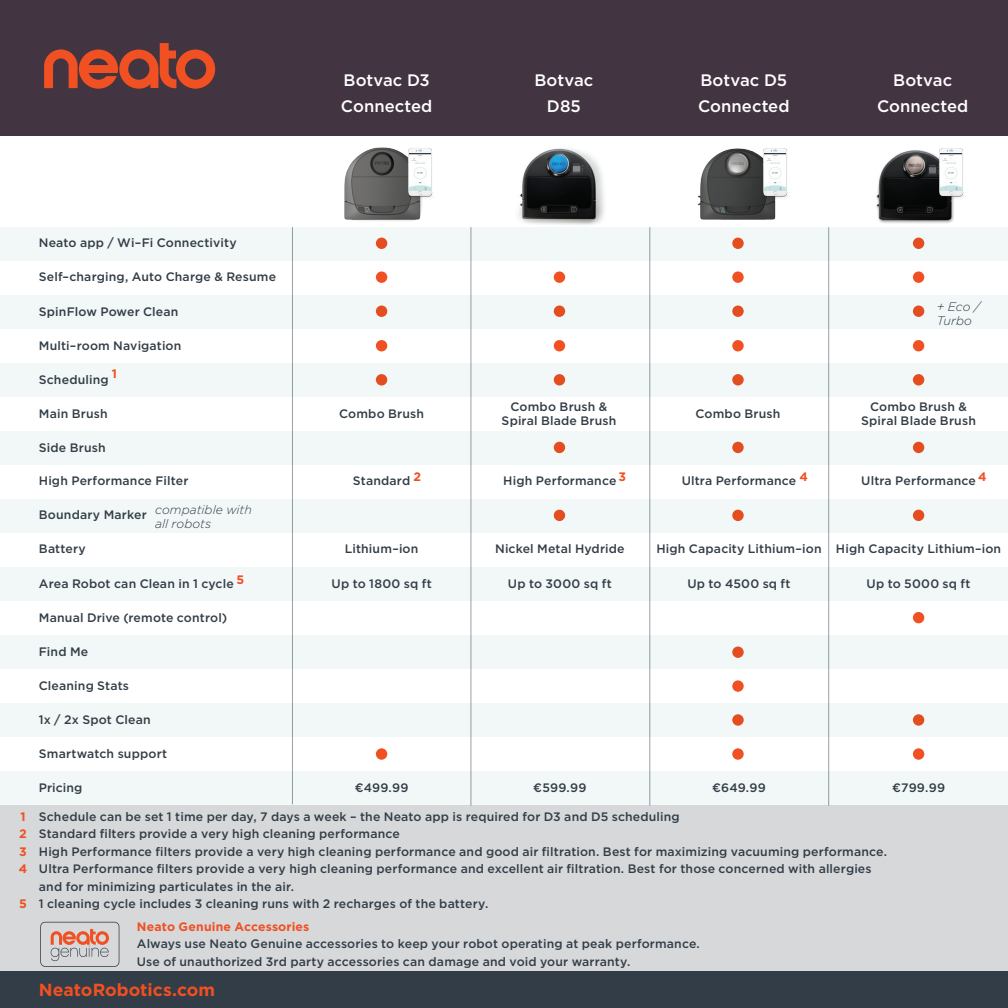
<style>
.page{position:relative;width:1008px;height:1008px;background:#fff}
.page>*{position:absolute;margin:0;border:0;box-sizing:border-box;transform-origin:0 0}
.t1{font:700 17.5px "Gotham";color:#f05022}
.t2{font:500 16.62px/26.2px "Gotham";color:#fff;text-align:center}
.t3{font:500 12.25px/17.5px "Gotham";letter-spacing:.01em;color:#323d47;text-align:center}
.t4{font:700 12.25px/17.5px "Gotham";letter-spacing:.01em;color:#f05022}
.t5{font:italic 300 12.25px/14px "Gotham";letter-spacing:.005em;color:#323d47}
</style>
<div class="page">
<div style="left:0;top:227px;width:1008px;height:34px;background:#f2f7f7"></div>
<div style="left:0;top:499px;width:1008px;height:34px;background:#f2f7f7"></div>
<div style="left:0;top:364px;width:1008px;height:33px;background:#f2f7f7"></div>
<div style="left:0;top:635px;width:1008px;height:34px;background:#f2f7f7"></div>
<div style="left:0;top:295px;width:1008px;height:34px;background:#f2f7f7"></div>
<div style="left:0;top:567px;width:1008px;height:34px;background:#f2f7f7"></div>
<div style="left:0;top:431px;width:1008px;height:34px;background:#f2f7f7"></div>
<div style="left:0;top:703px;width:1008px;height:34px;background:#f2f7f7"></div>
<div style="left:0;top:0;width:1008px;height:136px;background:#423440"></div>
<div style="left:0;top:806px;width:1008px;height:202px;background:#d6d8da"></div>
<hr style="left:292px;top:227px;width:1px;height:577px;background:#323d47">
<hr style="left:470px;top:227px;width:1px;height:579px;background:#323d47">
<hr style="left:649px;top:227px;width:1px;height:579px;background:#323d47">
<hr style="left:828px;top:227px;width:1px;height:579px;background:#323d47">
<div style="left:376px;top:238px;width:11px;height:11px;background:#e44d20;border-radius:50%"></div>
<div style="left:376px;top:271px;width:11px;height:12px;background:#f05022;border-radius:50%"></div>
<div style="left:376px;top:306px;width:11px;height:11px;background:#e44d20;border-radius:50%"></div>
<div style="left:376px;top:340px;width:11px;height:11px;background:#f05022;border-radius:50%"></div>
<svg style="left:376px;top:374px;width:11px;height:12px"></svg>
<div style="left:376px;top:748px;width:11px;height:12px;background:#f05022;border-radius:50%"></div>
<div style="left:554px;top:271px;width:11px;height:12px;background:#f05022;border-radius:50%"></div>
<div style="left:554px;top:306px;width:11px;height:11px;background:#e44d20;border-radius:50%"></div>
<div style="left:554px;top:340px;width:11px;height:11px;background:#f05022;border-radius:50%"></div>
<svg style="left:554px;top:374px;width:11px;height:12px"></svg>
<div style="left:554px;top:442px;width:11px;height:11px;background:#e44d20;border-radius:50%"></div>
<div style="left:554px;top:510px;width:11px;height:11px;background:#e44d20;border-radius:50%"></div>
<svg style="left:732px;top:238px;width:12px;height:11px"></svg>
<div style="left:732px;top:271px;width:12px;height:12px;background:#f05022;border-radius:50%"></div>
<svg style="left:732px;top:306px;width:12px;height:11px"></svg>
<div style="left:732px;top:340px;width:12px;height:11px;background:#f05022;border-radius:50%"></div>
<svg style="left:732px;top:374px;width:12px;height:12px"></svg>
<svg style="left:732px;top:442px;width:12px;height:11px"></svg>
<svg style="left:732px;top:510px;width:12px;height:11px"></svg>
<svg style="left:732px;top:647px;width:12px;height:11px"></svg>
<div style="left:732px;top:680px;width:12px;height:12px;background:#f05022;border-radius:50%"></div>
<svg style="left:732px;top:714px;width:12px;height:12px"></svg>
<div style="left:732px;top:748px;width:12px;height:12px;background:#f05022;border-radius:50%"></div>
<div style="left:913px;top:238px;width:11px;height:11px;background:#e44d20;border-radius:50%"></div>
<div style="left:913px;top:271px;width:11px;height:12px;background:#f05022;border-radius:50%"></div>
<div style="left:913px;top:306px;width:11px;height:11px;background:#e44d20;border-radius:50%"></div>
<div style="left:913px;top:340px;width:11px;height:11px;background:#f05022;border-radius:50%"></div>
<svg style="left:913px;top:374px;width:11px;height:12px"></svg>
<div style="left:913px;top:442px;width:11px;height:11px;background:#e44d20;border-radius:50%"></div>
<div style="left:913px;top:510px;width:11px;height:11px;background:#e44d20;border-radius:50%"></div>
<div style="left:913px;top:612px;width:11px;height:11px;background:#f05022;border-radius:50%"></div>
<svg style="left:913px;top:714px;width:11px;height:12px"></svg>
<div style="left:913px;top:748px;width:11px;height:12px;background:#f05022;border-radius:50%"></div>
<div style="left:0;top:971px;width:1008px;height:37px;background:#323d47"></div>
<img style="left:519px;top:148px;width:86px;height:77px">
<img style="left:876px;top:150px;width:78px;height:73px">
<img style="left:698px;top:148px;width:78px;height:72px">
<img style="left:344px;top:147px;width:78px;height:74px">
<svg style="left:40px;top:922px;width:79px;height:45px"></svg>
<img style="left:405px;top:147px;width:28px;height:54px">
<img style="left:410px;top:154px;width:20px;height:36px">
<img style="left:760px;top:148px;width:28px;height:53px">
<img style="left:765px;top:154px;width:20px;height:36px">
<img style="left:936px;top:148px;width:28px;height:53px">
<img style="left:941px;top:154px;width:20px;height:36px">
<svg style="left:44px;top:43px;width:171px;height:46px"></svg>
<div style="left:0;top:771px;width:1008px;height:34px;background:#f2f7f7"></div>
<h2 class="t2" style="left:341px;top:67px;width:93px;text-align:left">Botvac D3<br>Connected</h2>
<h2 class="t2" style="left:698px;top:67px;width:93px;text-align:left">Botvac D5<br>Connected</h2>
<h2 class="t2" style="left:877px;top:67px;width:93px">Botvac<br>Connected</h2>
<h2 class="t2" style="left:535px;top:67px;width:60px">Botvac<br>D85</h2>
<p class="t4" style="left:19px;top:808px;width:10px">1<br>2<br>3<br>4</p>
<p class="t4" style="left:19px;top:895px;width:9px">5</p>
<p class="t3" style="left:39px;top:234px;width:199px">Neato app / Wi–Fi Connectivity</p>
<p class="t3" style="left:39px;top:268px;width:239px">Self–charging, Auto Charge &amp; Resume</p>
<p class="t3" style="left:39px;top:303px;width:141px">SpinFlow Power Clean</p>
<p class="t3" style="left:39px;top:337px;width:144px">Multi–room Navigation</p>
<p class="t4" style="left:112px;top:365px;width:7px">1</p>
<p class="t3" style="left:39px;top:371px;width:71px">Scheduling</p>
<p class="t3" style="left:39px;top:404px;width:70px">Main Brush</p>
<p class="t3" style="left:339px;top:404px;width:87px">Combo Brush</p>
<p class="t3" style="left:39px;top:438px;width:68px">Side Brush</p>
<p class="t3" style="left:39px;top:472px;width:151px">High Performance Filter</p>
<p class="t3" style="left:39px;top:506px;width:109px">Boundary Marker</p>
<p class="t5" style="left:155px;top:502px;width:98px">compatible with all robots</p>
<p class="t3" style="left:39px;top:540px;width:48px">Battery</p>
<p class="t3" style="left:39px;top:575px;width:196px">Area Robot can Clean in 1 cycle</p>
<p class="t4" style="left:237px;top:571px;width:9px">5</p>
<p class="t3" style="left:39px;top:609px;width:190px">Manual Drive (remote control)</p>
<p class="t3" style="left:39px;top:643px;width:51px">Find Me</p>
<p class="t3" style="left:39px;top:677px;width:92px">Cleaning Stats</p>
<p class="t3" style="left:39px;top:711px;width:113px">1x / 2x Spot Clean</p>
<p class="t3" style="left:39px;top:745px;width:130px">Smartwatch support</p>
<p class="t4" style="left:414px;top:468px;width:9px">2</p>
<p class="t3" style="left:353px;top:472px;width:59px">Standard</p>
<p class="t3" style="left:345px;top:540px;width:75px">Lithium–ion</p>
<p class="t3" style="left:332px;top:575px;width:102px">Up to 1800 sq ft</p>
<p class="t5" style="left:937px;top:299px;width:45px">+ Eco /<br>Turbo</p>
<p class="t3" style="left:502px;top:399px;width:116px;line-height:14px">Combo Brush &amp;<br>Spiral Blade Brush</p>
<p class="t3" style="left:861px;top:399px;width:116px;line-height:14px">Combo Brush &amp;<br>Spiral Blade Brush</p>
<p class="t3" style="left:695px;top:404px;width:87px">Combo Brush</p>
<p class="t4" style="left:618px;top:468px;width:9px">3</p>
<p class="t4" style="left:800px;top:468px;width:10px">4</p>
<p class="t4" style="left:978px;top:468px;width:10px">4</p>
<p class="t3" style="left:503px;top:472px;width:115px">High Performance</p>
<p class="t3" style="left:682px;top:472px;width:116px">Ultra Performance</p>
<p class="t3" style="left:861px;top:472px;width:116px">Ultra Performance</p>
<p class="t3" style="left:495px;top:540px;width:131px">Nickel Metal Hydride</p>
<p class="t3" style="left:508px;top:575px;width:105px">Up to 3000 sq ft</p>
<p class="t3" style="left:656px;top:540px;width:167px">High Capacity Lithium–ion</p>
<p class="t3" style="left:687px;top:575px;width:105px">Up to 4500 sq ft</p>
<p class="t3" style="left:836px;top:540px;width:167px">High Capacity Lithium–ion</p>
<p class="t3" style="left:867px;top:575px;width:105px">Up to 5000 sq ft</p>
<p class="t3" style="left:39px;top:779px;width:45px">Pricing</p>
<p class="t3" style="left:355px;top:779px;width:55px">€499.99</p>
<p class="t3" style="left:533px;top:779px;width:55px">€599.99</p>
<p class="t3" style="left:712px;top:779px;width:55px">€649.99</p>
<p class="t3" style="left:892px;top:779px;width:54px">€799.99</p>
<p class="t3" style="left:39px;top:807px;width:850px;text-align:left">Schedule can be set 1 time per day, 7 days a week – the Neato app is required for D3 and D5 scheduling<br>Standard filters provide a very high cleaning performance<br>High Performance filters provide a very high cleaning performance and good air filtration. Best for maximizing vacuuming performance.<br>Ultra Performance filters provide a very high cleaning performance and excellent air filtration. Best for those concerned with allergies and for minimizing particulates in the air.<br>1 cleaning cycle includes 3 cleaning runs with 2 recharges of the battery.</p>
<p class="t4" style="left:137px;top:918px;width:174px">Neato Genuine Accessories</p>
<p class="t3" style="left:137px;top:935px;width:565px;text-align:left">Always use Neato Genuine accessories to keep your robot operating at peak performance.<br>Use of unauthorized 3rd party accessories can damage and void your warranty.</p>
<h1 class="t1" style="left:39px;top:978px;width:178px">NeatoRobotics.com</h1>
</div>
